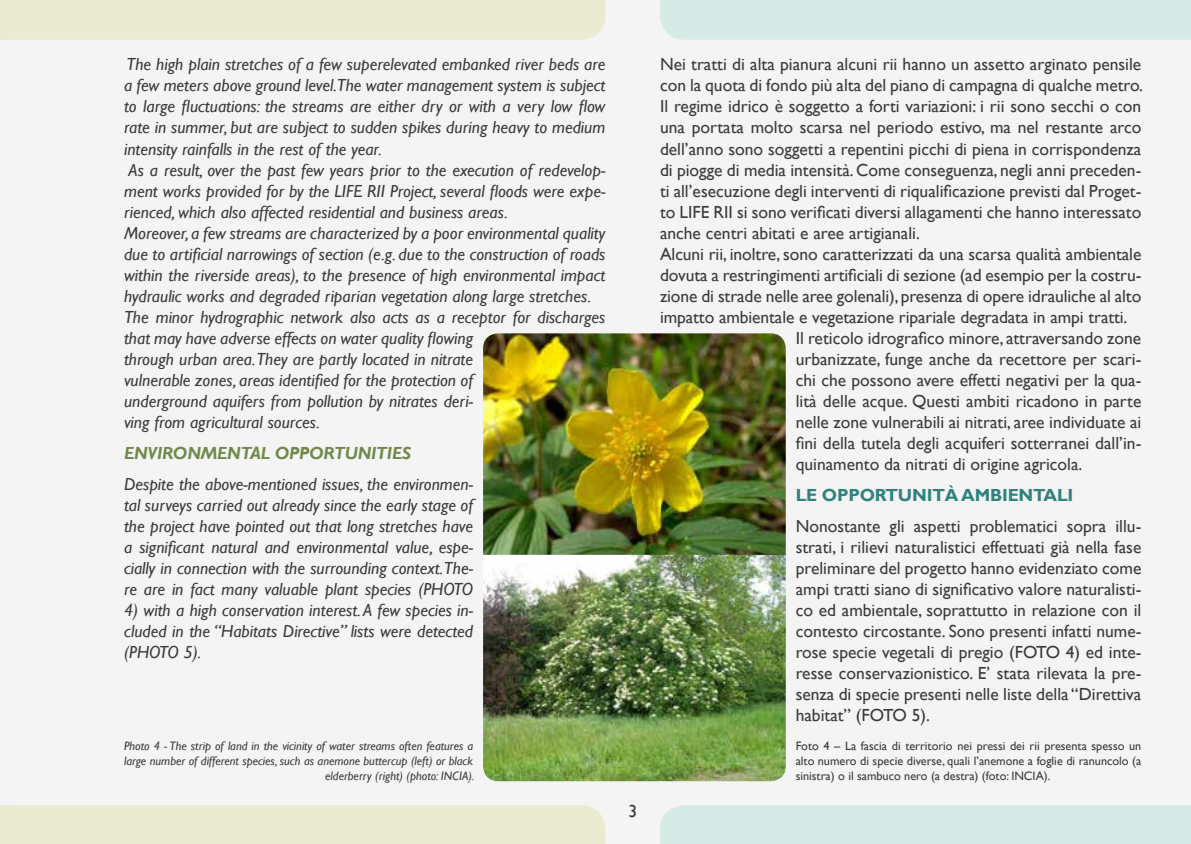
<style>
.page{position:relative;width:1191px;height:844px;background:#fff}
.page>*{position:absolute;margin:0;border:0;box-sizing:border-box;transform-origin:0 0}
.t1{font:17.5px/21px "Gill Sans";color:#3c3c3b;text-align:justify}
.t2{font:italic 17.5px/21px "Gill Sans";color:#3c3c3b;text-align:justify}
.t3{font:italic 700 17.5px "Gill Sans";letter-spacing:-.01em;color:#71884b}
.t4{font:700 17.5px "Gill Sans";letter-spacing:-.01em;color:#31827e}
.t5{font:12.25px/14.7px "Gill Sans";color:#3c3c3b;text-align:justify}
.t6{font:italic 12.25px/14.7px "Gill Sans";color:#3c3c3b;text-align:right}
</style>
<div class="page">
<div style="left:0;top:0;width:1191px;height:843px;background:#f4f4f4"></div>
<div style="left:0;top:0;width:605px;height:40px;background:#eaebd0"></div>
<div style="left:660px;top:0;width:531px;height:40px;background:#d6ebe6"></div>
<div style="left:0;top:804px;width:605px;height:39px;background:#eaebd0"></div>
<div style="left:660px;top:804px;width:531px;height:39px;background:#d6ebe6"></div>
<img style="left:483px;top:333px;width:302px;height:448px">
<p class="t2" style="left:124px;top:54px;width:483px;text-align:left">The high plain stretches of a few superelevated embanked river beds are a few meters above ground level.The water management system is subject to large fluctuations: the streams are either dry or with a very low flow rate in summer, but are subject to sudden spikes during heavy to medium intensity rainfalls in the rest of the year.<br>As a result, over the past few years prior to the execution of redevelop&shy;ment works provided for by the LIFE RII Project, several floods were expe&shy;rienced, which also affected residential and business areas.<br>Moreover, a few streams are characterized by a poor environmental quality due to artificial narrowings of section (e.g. due to the construction of roads within the riverside areas), to the presence of high environmental impact hydraulic works and degraded riparian vegetation along large stretches.<br>The minor hydrographic network also acts as a receptor for discharges that may have adverse effects on water quality flowing<br>through urban area.They are partly located in nitrate<br>vulnerable zones, areas identified for the protection of<br>underground aquifers from pollution by nitrates deri-<br>ving from agricultural sources.</p>
<p class="t3" style="left:124px;top:442px;width:289px">ENVIRONMENTAL OPPORTUNITIES</p>
<p class="t2" style="left:124px;top:473px;width:350px">Despite the above-mentioned issues, the environmen&shy;tal surveys carried out already since the early stage of the project have pointed out that long stretches have a significant natural and environmental value, espe&shy;cially in connection with the surrounding context.The&shy;re are in fact many valuable plant species (PHOTO</p>
<p class="t2" style="left:124px;top:599px;width:350px">4) with a high conservation interest. A few species in&shy;cluded in the “Habitats Directive” lists were detected (PHOTO 5).</p>
<p class="t6" style="left:124px;top:738px;width:352px">Photo 4 - The strip of land in the vicinity of water streams often features a large number of different species, such as anemone buttercup (left) or black elderberry (right) (photo: INCIA).</p>
<p class="t1" style="left:628px;top:801px;width:10px">3</p>
<p class="t1" style="left:660px;top:54px;width:483px">Nei tratti di alta pianura alcuni rii hanno un assetto arginato pensile</p>
<p class="t1" style="left:660px;top:75px;width:484px">con la quota di fondo più alta del piano di campagna di qualche metro.</p>
<p class="t1" style="left:660px;top:96px;width:483px">Il regime idrico è soggetto a forti variazioni: i rii sono secchi o con</p>
<p class="t1" style="left:660px;top:117px;width:483px">una portata molto scarsa nel periodo estivo, ma nel restante arco</p>
<p class="t1" style="left:660px;top:138px;width:483px">dell’anno sono soggetti a repentini picchi di piena in corrispondenza</p>
<p class="t1" style="left:660px;top:159px;width:483px">di piogge di media intensità. Come conseguenza, negli anni preceden-</p>
<p class="t1" style="left:660px;top:180px;width:483px">ti all’esecuzione degli interventi di riqualificazione previsti dal Proget-</p>
<p class="t1" style="left:660px;top:201px;width:483px">to LIFE RII si sono verificati diversi allagamenti che hanno interessato</p>
<p class="t1" style="left:660px;top:222px;width:261px">anche centri abitati e aree artigianali.</p>
<p class="t1" style="left:660px;top:243px;width:483px">Alcuni rii, inoltre, sono caratterizzati da una scarsa qualità ambientale</p>
<p class="t1" style="left:660px;top:264px;width:483px">dovuta a restringimenti artificiali di sezione (ad esempio per la costru-</p>
<p class="t1" style="left:660px;top:285px;width:483px">zione di strade nelle aree golenali), presenza di opere idrauliche al alto</p>
<p class="t1" style="left:660px;top:306px;width:469px">impatto ambientale e vegetazione ripariale degradata in ampi tratti.</p>
<p class="t1" style="left:795px;top:327px;width:347px">Il reticolo idrografico minore, attraversando zone</p>
<p class="t1" style="left:795px;top:348px;width:347px">urbanizzate, funge anche da recettore per scari-</p>
<p class="t1" style="left:795px;top:369px;width:347px">chi che possono avere effetti negativi per la qua-</p>
<p class="t1" style="left:795px;top:390px;width:347px">lità delle acque. Questi ambiti ricadono in parte</p>
<p class="t1" style="left:795px;top:411px;width:347px">nelle zone vulnerabili ai nitrati, aree individuate ai</p>
<p class="t1" style="left:795px;top:432px;width:347px">fini della tutela degli acquiferi sotterranei dall’in-</p>
<p class="t1" style="left:795px;top:453px;width:288px">quinamento da nitrati di origine agricola.</p>
<p class="t4" style="left:795px;top:484px;width:279px">LE OPPORTUNITÀ AMBIENTALI</p>
<p class="t1" style="left:795px;top:515px;width:347px">Nonostante gli aspetti problematici sopra illu&shy;strati, i rilievi naturalistici effettuati già nella fase preliminare del progetto hanno evidenziato come ampi tratti siano di significativo valore naturalisti&shy;co ed ambientale, soprattutto in relazione con il contesto circostante. Sono presenti infatti nume&shy;rose specie vegetali di pregio (FOTO 4) ed inte&shy;resse conservazionistico. E’ stata rilevata la pre&shy;senza di specie presenti nelle liste della “Direttiva habitat” (FOTO 5).</p>
<p class="t5" style="left:795px;top:738px;width:347px">Foto 4 – La fascia di territorio nei pressi dei rii presenta spesso un alto numero di specie diverse, quali l’anemone a foglie di ranuncolo (a sinistra) o il sambuco nero (a destra) (foto: INCIA).</p>
</div>
